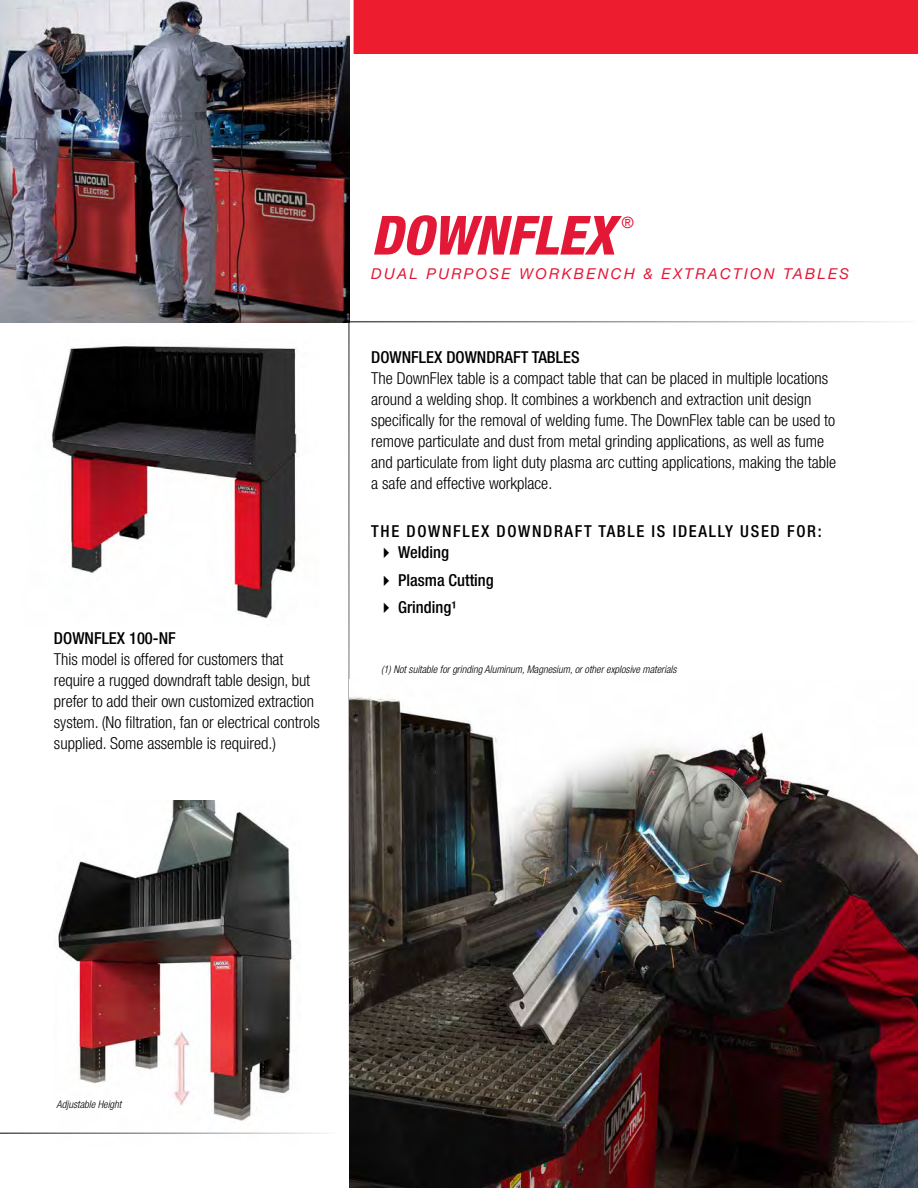
<style>
.page{position:relative;width:918px;height:1188px;background:#fff}
.page>*{position:absolute;margin:0;border:0;box-sizing:border-box;transform-origin:0 0}
.t1{font:italic 800 condensed 54px "Helvetica Neue LT Std";color:#e31837}
.t2{font:300 condensed 16.5px/21px "Helvetica Neue LT Std";color:#000}
.t3{font:500 condensed 16.5px/27.8px "Helvetica Neue LT Std";color:#000}
.t4{font:500 condensed 16.5px "Helvetica Neue LT Std";letter-spacing:.1em;color:#000}
.t5{font:condensed 15.75px "Helvetica Neue LT Std";color:#e31837}
.t6{font:italic 15px "Helvetica Neue LT Std";letter-spacing:.15em;color:#e31837}
.t7{font:italic 300 condensed 10.5px "Helvetica Neue LT Std";color:#000}
</style>
<div class="page">
<img style="left:58px;top:801px;width:236px;height:320px">
<div style="left:350px;top:0;width:568px;height:54px;background:#ed1c2e"></div>
<hr style="left:350px;top:0;width:4px;height:1188px;background:#fff">
<img style="left:0;top:0;width:350px;height:322px">
<img style="left:52px;top:346px;width:246px;height:273px">
<img style="left:350px;top:697px;width:568px;height:491px">
<p class="t3" style="left:54px;top:624px;width:114px">DOWNFLEX 100-NF</p>
<p class="t2" style="left:54px;top:648px;width:267px">This model is offered for customers that require a rugged downdraft table design, but prefer to add their own customized extraction system. (No filtration, fan or electrical controls supplied. Some assemble is required.)</p>
<h1 class="t1" style="left:371px;top:202px;width:63px">DOWNFLEX</h1>
<p class="t5" style="left:621px;top:213px;width:14px">®</p>
<p class="t6" style="left:371px;top:264px;width:480px">DUAL PURPOSE WORKBENCH &amp; EXTRACTION TABLES</p>
<p class="t3" style="left:371px;top:343px;width:210px">DOWNFLEX DOWNDRAFT TABLES</p>
<p class="t2" style="left:371px;top:367px;width:466px">The DownFlex table is a compact table that can be placed in multiple locations around a welding shop. It combines a workbench and extraction unit design specifically for the removal of welding fume. The DownFlex table can be used to remove particulate and dust from metal grinding applications, as well as fume and particulate from light duty plasma arc cutting applications, making the table a safe and effective workplace.</p>
<p class="t4" style="left:371px;top:521px;width:328px">THE DOWNFLEX DOWNDRAFT TABLE IS IDEALL</p>
<p class="t3" style="left:725px;top:517px;width:73px">Y USED FOR</p>
<p class="t3" style="left:818px;top:517px;width:5px">:</p>
<p class="t3" style="left:398px;top:538px;width:97px">WELDING<br>PLASMA CUTTING<br>GRINDING¹</p>
<p class="t7" style="left:381px;top:663px;width:297px">(1) Not suitable for grinding Aluminum, Magnesium, or other explosive materials</p>
<p class="t7" style="left:57px;top:1098px;width:66px">Adjustable Height</p>
</div>
